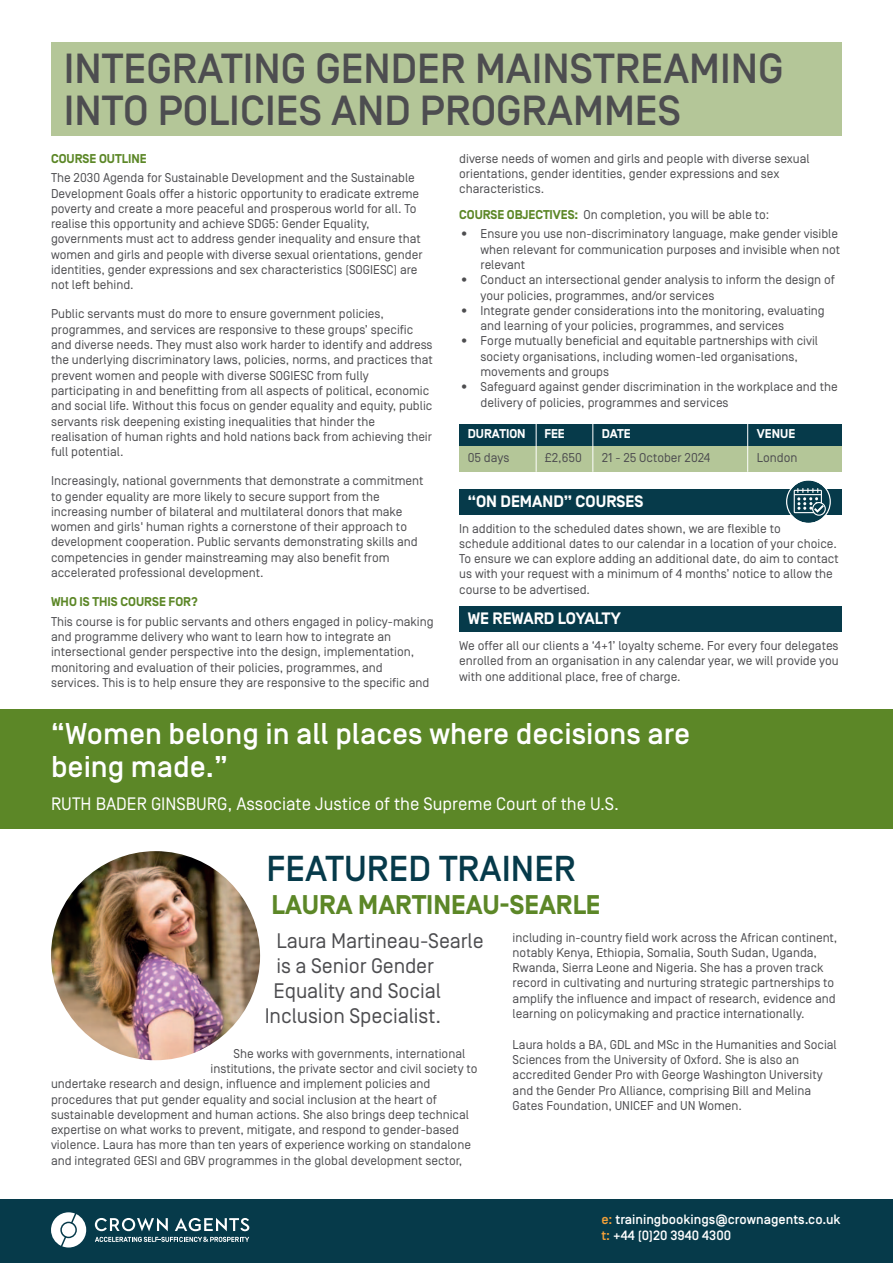
<style>
.page{position:relative;width:893px;height:1263px;background:#fff}
.page>*{position:absolute;margin:0;border:0;box-sizing:border-box;transform-origin:0 0}
.t1{font:500 42px/42px "Simplon BP";color:#4d4d50}
.t2{font:500 36px "Simplon BP";color:#063a4a}
.t3{font:500 30px/33px "Simplon BP";color:#fff}
.t4{font:700 27px "Simplon BP";color:#5c8727}
.t5{font:21px "Simplon BP Regular";letter-spacing:-.005em;color:#4d4d50}
.t6{font:18px "Simplon BP Regular";color:#fff}
.t7{font:700 16.5px "Simplon BP";color:#fff}
.t8{font:500 13.5px "Simplon BP";color:#fff}
.t9{font:12.75px/15.3px "Simplon BP Regular";color:#4d4d50}
.t10{font:700 12.75px "Simplon BP";color:#5c8727}
.t11{font:700 12.75px "Simplon BP";color:#fff}
.s1{font-family:"Simplon BP";font-weight:700;color:#5c8727}
.s2{color:#f5a139}
</style>
<div class="page">
<div style="left:0;top:1199px;width:893px;height:64px;background:#063a4a"></div>
<svg style="left:51px;top:1212px;width:35px;height:35px"></svg>
<div style="left:62px;top:1223px;width:13px;height:14px;background:#fff;border-radius:50%"></div>
<svg style="left:95px;top:1218px;width:73px;height:13px"></svg>
<svg style="left:175px;top:1218px;width:74px;height:13px"></svg>
<svg style="left:95px;top:1237px;width:154px;height:5px"></svg>
<img style="left:51px;top:851px;width:209px;height:209px;border-radius:50%">
<div style="left:0;top:710px;width:893px;height:119px;background:#5c8727"></div>
<div style="left:51px;top:43px;width:791px;height:93px;background:#b4c698"></div>
<div style="left:459px;top:489px;width:383px;height:25px;background:#063a4a"></div>
<div style="left:459px;top:446px;width:383px;height:25px;background:#b4c698"></div>
<div style="left:459px;top:424px;width:383px;height:21px;background:#063a4a"></div>
<hr style="left:536px;top:424px;width:1px;height:48px;background:#fff">
<hr style="left:592px;top:424px;width:1px;height:48px;background:#fff">
<hr style="left:747px;top:424px;width:1px;height:48px;background:#fff">
<div style="left:459px;top:606px;width:383px;height:26px;background:#063a4a"></div>
<svg style="left:786px;top:480px;width:45px;height:43px"></svg>
<p class="t1" style="left:64px;top:51px;width:721px">INTEGRATING GENDER MAINSTREAMING<br>INTO POLICIES AND PROGRAMMES</p>
<p class="t10" style="left:51px;top:154px;width:97px">COURSE OUTLINE</p>
<p class="t9" style="left:51px;top:171px;width:373px">The 2030 Agenda for Sustainable Development and the Sustainable Development Goals offer a historic opportunity to eradicate extreme poverty and create a more peaceful and prosperous world for all. To realise this opportunity and achieve SDG5: Gender Equality, governments must act to address gender inequality and ensure that women and girls and people with diverse sexual orientations, gender identities, gender expressions and sex characteristics (SOGIESC) are not left behind.</p>
<p class="t9" style="left:51px;top:308px;width:383px">Public servants must do more to ensure government policies, programmes, and services are responsive to these groups’ specific and diverse needs. They must also work harder to identify and address the underlying discriminatory laws, policies, norms, and practices that prevent women and people with diverse SOGIESC from fully participating in and benefitting from all aspects of political, economic and social life. Without this focus on gender equality and equity, public servants risk deepening existing inequalities that hinder the realisation of human rights and hold nations back from achieving their full potential.</p>
<p class="t9" style="left:51px;top:474px;width:374px">Increasingly, national governments that demonstrate a commitment to gender equality are more likely to secure support from the increasing number of bilateral and multilateral donors that make women and girls' human rights a cornerstone of their approach to development cooperation. Public servants demonstrating skills and competencies in gender mainstreaming may also benefit from accelerated professional development.</p>
<p class="t10" style="left:51px;top:597px;width:148px">WHO IS THIS COURSE FOR?</p>
<p class="t9" style="left:51px;top:615px;width:384px">This course is for public servants and others engaged in policy-making and programme delivery who want to learn how to integrate an intersectional gender perspective into the design, implementation, monitoring and evaluation of their policies, programmes, and services. This is to help ensure they are responsive to the specific and</p>
<p class="t9" style="left:459px;top:152px;width:352px">diverse needs of women and girls and people with diverse sexual orientations, gender identities, gender expressions and sex characteristics.</p>
<p class="t9" style="left:459px;top:208px;width:312px"><span class="s1">COURSE OBJECTIVES:</span> On completion, you will be able to:</p>
<p class="t9" style="left:480px;top:227px;width:361px;text-indent:-21px">• Ensure you use non-discriminatory language, make gender visible when relevant for communication purposes and invisible when not relevant</p>
<p class="t9" style="left:480px;top:273px;width:356px;text-indent:-21px">• Conduct an intersectional gender analysis to inform the design of your policies, programmes, and/or services</p>
<p class="t9" style="left:480px;top:304px;width:346px;text-indent:-21px">• Integrate gender considerations into the monitoring, evaluating and learning of your policies, programmes, and services</p>
<p class="t9" style="left:480px;top:335px;width:339px;text-indent:-21px">• Forge mutually beneficial and equitable partnerships with civil society organisations, including women-led organisations, movements and groups</p>
<p class="t9" style="left:480px;top:380px;width:359px;text-indent:-21px">• Safeguard against gender discrimination in the workplace and the delivery of policies, programmes and services</p>
<p class="t11" style="left:468px;top:429px;width:59px">DURATION</p>
<p class="t11" style="left:544px;top:429px;width:22px">FEE</p>
<p class="t11" style="left:602px;top:429px;width:30px">DATE</p>
<p class="t11" style="left:757px;top:429px;width:40px">VENUE</p>
<p class="t9" style="left:468px;top:451px;width:43px">05 days</p>
<p class="t9" style="left:544px;top:451px;width:39px">£2,650</p>
<p class="t9" style="left:602px;top:451px;width:110px">21 - 25 October 2024</p>
<p class="t9" style="left:757px;top:451px;width:42px">London</p>
<p class="t7" style="left:468px;top:495px;width:177px">“ON DEMAND” COURSES</p>
<p class="t9" style="left:459px;top:522px;width:381px">In addition to the scheduled dates shown, we are flexible to<br>schedule additional dates to our calendar in a location of your choice.<br>To ensure we can explore adding an additional date, do aim to contact us with your request with a minimum of 4 months’ notice to allow the course to be advertised.</p>
<p class="t7" style="left:468px;top:612px;width:155px">WE REWARD LOYALTY</p>
<p class="t9" style="left:459px;top:639px;width:381px;text-align:justify">We offer all our clients a ‘4+1’ loyalty scheme. For every four delegates enrolled from an organisation in any calendar year, we will provide you with one additional place, free of charge.</p>
<p class="t3" style="left:51px;top:720px;width:641px">“Women belong in all places where decisions are being made.”</p>
<p class="t6" style="left:51px;top:797px;width:570px">RUTH BADER GINSBURG, Associate Justice of the Supreme Court of the U.S.</p>
<p class="t2" style="left:266px;top:855px;width:311px">FEATURED TRAINER</p>
<p class="t4" style="left:271px;top:895px;width:331px">LAURA MARTINEAU-SEARLE</p>
<p class="t5" style="left:277px;top:933px;width:209px">Laura Martineau-Searle</p>
<p class="t5" style="left:277px;top:958px;width:159px">is a Senior Gender</p>
<p class="t5" style="left:273px;top:983px;width:169px">Equality and Social</p>
<p class="t5" style="left:265px;top:1009px;width:178px">Inclusion Specialist.</p>
<p class="t9" style="left:234px;top:1047px;width:233px">She works with governments, international</p>
<p class="t9" style="left:210px;top:1062px;width:269px">institutions, the private sector and civil society to</p>
<p class="t9" style="left:51px;top:1077px;width:381px">undertake research and design, influence and implement policies and</p>
<p class="t9" style="left:51px;top:1093px;width:387px">procedures that put gender equality and social inclusion at the heart of</p>
<p class="t9" style="left:51px;top:1108px;width:419px">sustainable development and human actions. She also brings deep technical</p>
<p class="t9" style="left:51px;top:1123px;width:409px">expertise on what works to prevent, mitigate, and respond to gender-based</p>
<p class="t9" style="left:51px;top:1138px;width:421px">violence. Laura has more than ten years of experience working on standalone</p>
<p class="t9" style="left:51px;top:1154px;width:413px">and integrated GESI and GBV programmes in the global development sector,</p>
<p class="t9" style="left:513px;top:931px;width:326px">including in-country field work across the African continent, notably Kenya, Ethiopia, Somalia, South Sudan, Uganda, Rwanda, Sierra Leone and Nigeria. She has a proven track record in cultivating and nurturing strategic partnerships to amplify the influence and impact of research, evidence and learning on policymaking and practice internationally.</p>
<p class="t9" style="left:513px;top:1038px;width:326px">Laura holds a BA, GDL and MSc in the Humanities and Social Sciences from the University of Oxford. She is also an accredited Gender Pro with George Washington University and the Gender Pro Alliance, comprising Bill and Melina Gates Foundation, UNICEF and UN Women.</p>
<p class="t8" style="left:601px;top:1214px;width:241px"><span class="s2">e:</span> trainingbookings@crownagents.co.uk</p>
<p class="t8" style="left:601px;top:1230px;width:131px"><span class="s2">t:</span> +44 (0)20 3940 4300</p>
</div>
